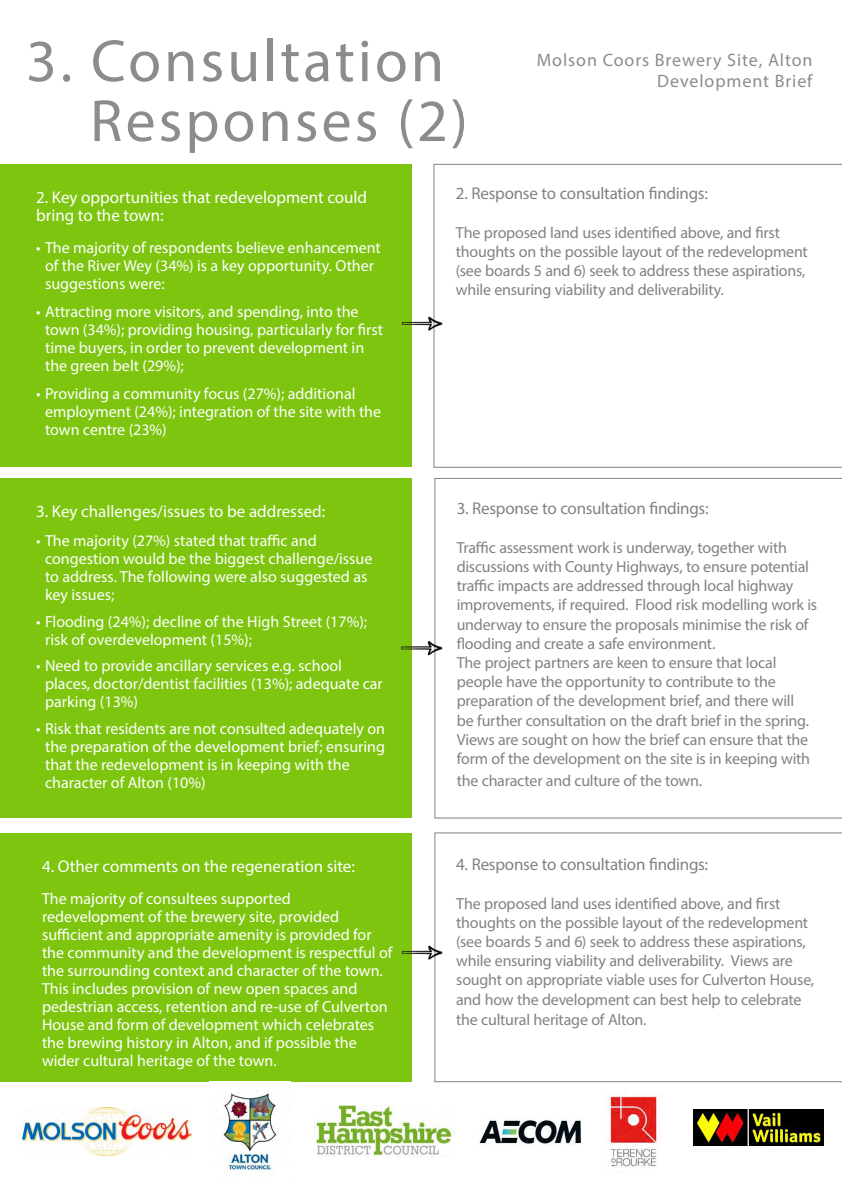
<style>
.page{position:relative;width:842px;height:1192px;background:#fff}
.page>*{position:absolute;margin:0;border:0;box-sizing:border-box;transform-origin:0 0}
.t1{font:60px "Myriad Pro";letter-spacing:.05em;color:#8a8c8e}
.t2{font:18px/21.6px "Myriad Pro";letter-spacing:.05em;color:#8a8c8e;text-align:right}
.t3{font:17px/18px "Myriad Pro";color:#fff}
.t4{font:17px "Myriad Pro";letter-spacing:-.015em;color:#808285}
.t5{font:16px/18px "Myriad Pro";color:#fff}
.t6{font:16px/19.2px "Myriad Pro";letter-spacing:-.015em;color:#808285}
</style>
<div class="page">
<svg style="left:435px;top:833px;width:407px;height:249px"></svg>
<svg style="left:435px;top:478px;width:407px;height:340px"></svg>
<svg style="left:434px;top:164px;width:408px;height:304px"></svg>
<div style="left:0;top:164px;width:412px;height:303px;background:#7dc50f"></div>
<div style="left:0;top:478px;width:412px;height:340px;background:#7dc50f"></div>
<div style="left:0;top:833px;width:412px;height:249px;background:#7dc50f"></div>
<img style="left:401px;top:297px;width:47px;height:53px">
<img style="left:400px;top:622px;width:47px;height:52px">
<img style="left:401px;top:926px;width:47px;height:53px">
<img style="left:479px;top:1120px;width:102px;height:26px">
<img style="left:609px;top:1093px;width:50px;height:75px">
<img style="left:222px;top:1092px;width:55px;height:79px">
<img style="left:316px;top:1105px;width:139px;height:52px">
<img style="left:22px;top:1107px;width:169px;height:48px">
<img style="left:693px;top:1110px;width:131px;height:36px">
<h1 class="t1" style="left:26px;top:24px;width:419px">3. Consultation</h1>
<h1 class="t1" style="left:90px;top:84px;width:379px">Responses (2)</h1>
<p class="t2" style="left:537px;top:49px;width:277px">Molson Coors Brewery Site, Alton<br>Development Brief</p>
<p class="t3" style="left:36px;top:188px;width:333px">2. Key opportunities that redevelopment could bring to the town:</p>
<p class="t5" style="left:45px;top:238px;width:337px;text-indent:-9px">• The majority of respondents believe enhancement of the River Wey (34%) is a key opportunity. Other suggestions were:</p>
<p class="t5" style="left:45px;top:302px;width:339px;text-indent:-9px">• Attracting more visitors, and spending, into the town (34%); providing housing, particularly for first time buyers, in order to prevent development in the green belt (29%);</p>
<p class="t5" style="left:45px;top:384px;width:338px;text-indent:-9px">• Providing a community focus (27%); additional employment (24%); integration of the site with the town centre (23%)</p>
<p class="t3" style="left:36px;top:502px;width:291px">3. Key challenges/issues to be addressed:</p>
<p class="t5" style="left:45px;top:532px;width:329px;text-indent:-9px">• The majority (27%) stated that traffic and congestion would be the biggest challenge/issue to address. The following were also suggested as key issues;</p>
<p class="t5" style="left:45px;top:612px;width:324px;text-indent:-9px">• Flooding (24%); decline of the High Street (17%); risk of overdevelopment (15%);</p>
<p class="t5" style="left:45px;top:657px;width:339px;text-indent:-9px">• Need to provide ancillary services e.g. school places, doctor/dentist facilities (13%); adequate car parking (13%)</p>
<p class="t5" style="left:45px;top:719px;width:341px;text-indent:-9px">• Risk that residents are not consulted adequately on the preparation of the development brief; ensuring that the redevelopment is in keeping with the character of Alton (10%)</p>
<p class="t3" style="left:42px;top:857px;width:314px">4. Other comments on the regeneration site:</p>
<p class="t5" style="left:42px;top:889px;width:352px">The majority of consultees supported redevelopment of the brewery site, provided sufficient and appropriate amenity is provided for the community and the development is respectful of the surrounding context and character of the town.<br>This includes provision of new open spaces and pedestrian access, retention and re-use of Culverton House and form of development which celebrates the brewing history in Alton, and if possible the wider cultural heritage of the town.</p>
<p class="t4" style="left:456px;top:183px;width:254px">2. Response to consultation findings:</p>
<p class="t6" style="left:456px;top:222px;width:354px">The proposed land uses identified above, and first thoughts on the possible layout of the redevelopment (see boards 5 and 6) seek to address these aspirations, while ensuring viability and deliverability.</p>
<p class="t4" style="left:457px;top:498px;width:253px">3. Response to consultation findings:</p>
<p class="t6" style="left:457px;top:538px;width:362px">Traffic assessment work is underway, together with discussions with County Highways, to ensure potential traffic impacts are addressed through local highway improvements, if required. Flood risk modelling work is underway to ensure the proposals minimise the risk of flooding and create a safe environment.<br>The project partners are keen to ensure that local people have the opportunity to contribute to the preparation of the development brief, and there will<br>be further consultation on the draft brief in the spring.<br>Views are sought on how the brief can ensure that the form of the development on the site is in keeping with</p>
<p class="t6" style="left:457px;top:770px;width:247px">the character and culture of the town.</p>
<p class="t4" style="left:456px;top:854px;width:253px">4. Response to consultation findings:</p>
<p class="t6" style="left:456px;top:893px;width:360px;line-height:19.4px">The proposed land uses identified above, and first thoughts on the possible layout of the redevelopment (see boards 5 and 6) seek to address these aspirations, while ensuring viability and deliverability. Views are sought on appropriate viable uses for Culverton House, and how the development can best help to celebrate the cultural heritage of Alton.</p>
</div>
